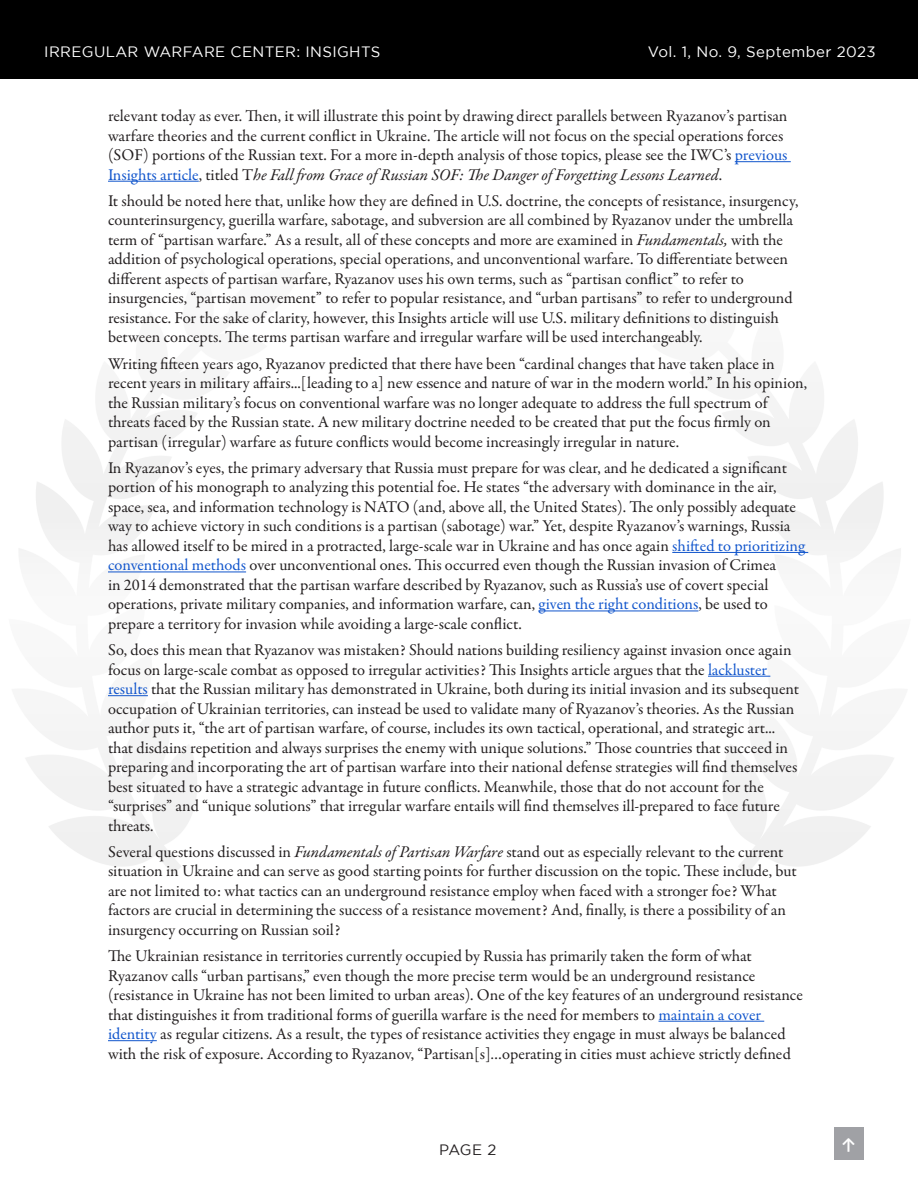
<style>
.page{position:relative;width:918px;height:1188px;background:#fff}
.page>*{position:absolute;margin:0;border:0;box-sizing:border-box;transform-origin:0 0}
.t1{font:16.5px/19.5px "Garamond Premr Pro";color:#231f20}
.t2{font:700 16.5px "Calibri";color:#fff}
.t3{font:15px "Gotham";letter-spacing:.025em;color:#fff}
.t4{font:15px "Gotham";color:#231f20}
.s1{color:#15c}
.s2{font-style:italic}
</style>
<div class="page">
<div style="left:0;top:0;width:918px;height:79px;background:#000"></div>
<div style="left:834px;top:1128px;width:29px;height:32px;background:#a0a1a5"></div>
<hr style="left:735px;top:161px;width:56px;height:1px;background:#15c">
<hr style="left:108px;top:181px;width:91px;height:1px;background:#15c">
<hr style="left:672px;top:552px;width:136px;height:1px;background:#15c">
<hr style="left:108px;top:572px;width:138px;height:1px;background:#15c">
<hr style="left:538px;top:611px;width:160px;height:1px;background:#15c">
<hr style="left:708px;top:676px;width:62px;height:1px;background:#15c">
<hr style="left:108px;top:695px;width:40px;height:1px;background:#15c">
<hr style="left:659px;top:1021px;width:105px;height:1px;background:#15c">
<hr style="left:108px;top:1040px;width:49px;height:1px;background:#15c">
<p class="t3" style="left:44px;top:44px;width:338px">IRREGULAR WARFARE CENTER: INSIGHTS</p>
<p class="t3" style="left:648px;top:44px;width:229px">Vol. 1, No. 9, September 2023</p>
<p class="t1" style="left:108px;top:107px;width:681px">relevant today as ever. Then, it will illustrate this point by drawing direct parallels between Ryazanov’s partisan warfare theories and the current conflict in Ukraine. The article will not focus on the special operations forces (SOF) portions of the Russian text. For a more in-depth analysis of those topics, please see the IWC’s <span class="s1">previous Insights article</span>, titled T<span class="s2">he Fall from Grace of Russian SOF: The Danger of Forgetting Lessons Learned</span>.</p>
<p class="t1" style="left:108px;top:191px;width:692px">It should be noted here that, unlike how they are defined in U.S. doctrine, the concepts of resistance, insurgency, counterinsurgency, guerilla warfare, sabotage, and subversion are all combined by Ryazanov under the umbrella term of “partisan warfare.” As a result, all of these concepts and more are examined in <span class="s2">Fundamentals,</span> with the addition of psychological operations, special operations, and unconventional warfare. To differentiate between different aspects of partisan warfare, Ryazanov uses his own terms, such as “partisan conflict” to refer to insurgencies, “partisan movement” to refer to popular resistance, and “urban partisans” to refer to underground resistance. For the sake of clarity, however, this Insights article will use U.S. military definitions to distinguish between concepts. The terms partisan warfare and irregular warfare will be used interchangeably.</p>
<p class="t1" style="left:108px;top:354px;width:701px">Writing fifteen years ago, Ryazanov predicted that there have been “cardinal changes that have taken place in recent years in military affairs...[leading to a] new essence and nature of war in the modern world.” In his opinion, the Russian military’s focus on conventional warfare was no longer adequate to address the full spectrum of threats faced by the Russian state. A new military doctrine needed to be created that put the focus firmly on partisan (irregular) warfare as future conflicts would become increasingly irregular in nature.</p>
<p class="t1" style="left:108px;top:458px;width:698px">In Ryazanov’s eyes, the primary adversary that Russia must prepare for was clear, and he dedicated a significant portion of his monograph to analyzing this potential foe. He states “the adversary with dominance in the air, space, sea, and information technology is NATO (and, above all, the United States). The only possibly adequate way to achieve victory in such conditions is a partisan (sabotage) war.” Yet, despite Ryazanov’s warnings, Russia has allowed itself to be mired in a protracted, large-scale war in Ukraine and has once again <span class="s1">shifted to prioritizing conventional methods</span> over unconventional ones. This occurred even though the Russian invasion of Crimea<br>in 2014 demonstrated that the partisan warfare described by Ryazanov, such as Russia’s use of covert special operations, private military companies, and information warfare, can, <span class="s1">given the right conditions</span>, be used to prepare a territory for invasion while avoiding a large-scale conflict.</p>
<p class="t1" style="left:108px;top:641px;width:693px">So, does this mean that Ryazanov was mistaken? Should nations building resiliency against invasion once again focus on large-scale combat as opposed to irregular activities? This Insights article argues that the <span class="s1">lackluster results</span> that the Russian military has demonstrated in Ukraine, both during its initial invasion and its subsequent occupation of Ukrainian territories, can instead be used to validate many of Ryazanov’s theories. As the Russian author puts it, “the art of partisan warfare, of course, includes its own tactical, operational, and strategic art... that disdains repetition and always surprises the enemy with unique solutions.” Those countries that succeed in preparing and incorporating the art of partisan warfare into their national defense strategies will find themselves best situated to have a strategic advantage in future conflicts. Meanwhile, those that do not account for the “surprises” and “unique solutions” that irregular warfare entails will find themselves ill-prepared to face future threats.</p>
<p class="t1" style="left:108px;top:842px;width:690px">Several questions discussed in <span class="s2">Fundamentals of Partisan Warfare</span> stand out as especially relevant to the current situation in Ukraine and can serve as good starting points for further discussion on the topic. These include, but are not limited to: what tactics can an underground resistance employ when faced with a stronger foe? What factors are crucial in determining the success of a resistance movement? And, finally, is there a possibility of an insurgency occurring on Russian soil?</p>
<p class="t1" style="left:108px;top:947px;width:696px">The Ukrainian resistance in territories currently occupied by Russia has primarily taken the form of what Ryazanov calls “urban partisans,” even though the more precise term would be an underground resistance (resistance in Ukraine has not been limited to urban areas). One of the key features of an underground resistance that distinguishes it from traditional forms of guerilla warfare is the need for members to <span class="s1">maintain a cover identity</span> as regular citizens. As a result, the types of resistance activities they engage in must always be balanced with the risk of exposure. According to Ryazanov, “Partisan[s]…operating in cities must achieve strictly defined</p>
<p class="t4" style="left:439px;top:1141px;width:59px">PAGE 2</p>
<p class="t2" style="left:841px;top:1133px;width:16px">↑</p>
</div>
